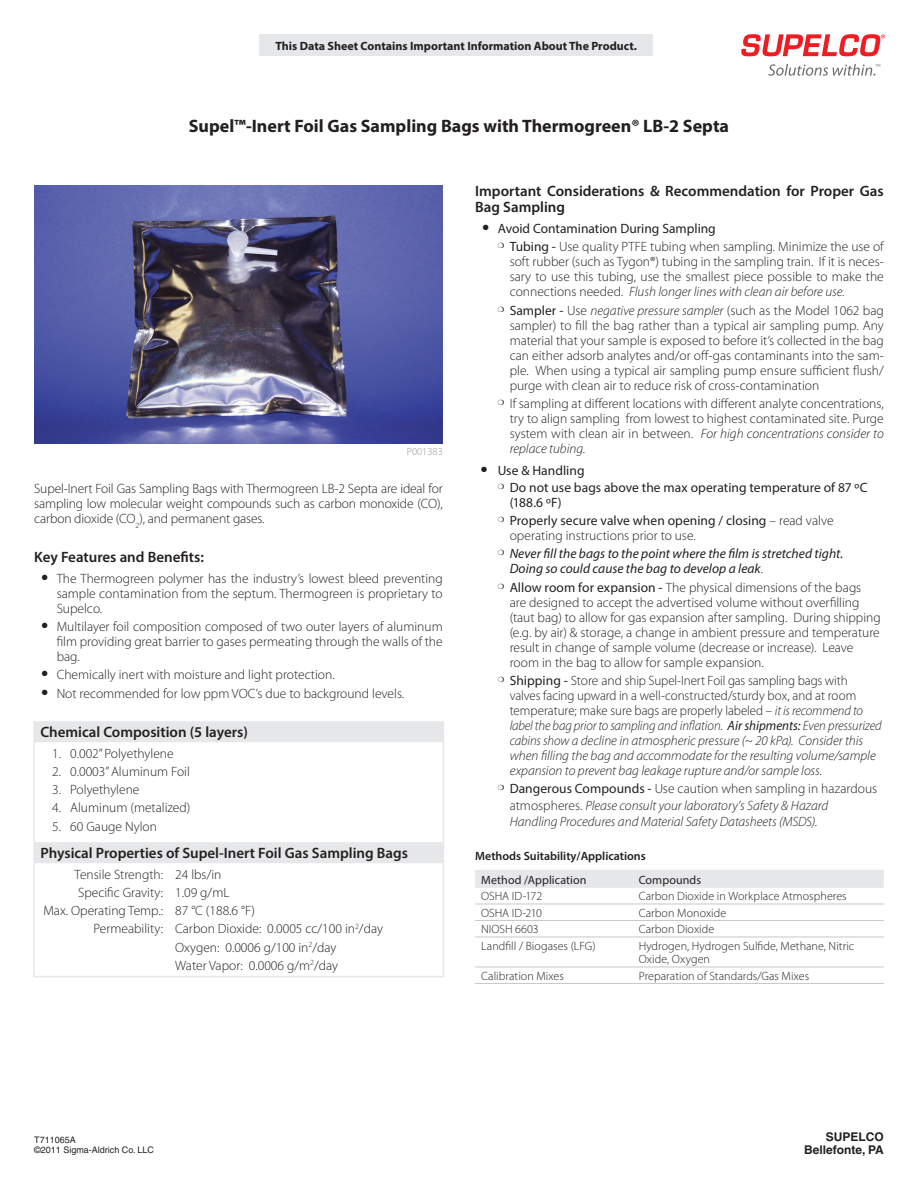
<style>
.page{position:relative;width:918px;height:1188px;background:#fff}
.page>*{position:absolute;margin:0;border:0;box-sizing:border-box;transform-origin:0 0}
.Headline{font:700 18px "Myriad Pro";color:#231f20}
.Subhead_1{font:600 15px/16.5px "Myriad Pro";color:#231f20}
.Body_text{font:300 13.5px/15px "Myriad Pro";color:#231f20;text-align:justify}
.Order_Info-Body_sub{font:300 13.5px/15px "Myriad Pro";color:#231f20}
.Order_Info-Body_sub-2{font:italic 300 13.5px/15px "Myriad Pro";letter-spacing:-.005em;color:#231f20;scale:.96 1}
.Order_Info-Body_sub-3{font:italic 13.5px/15px "Myriad Pro";letter-spacing:.005em;color:#231f20}
.Order_Info-Body_sub-4{font:13.5px/15px "Myriad Pro";letter-spacing:.005em;color:#231f20}
.Order_Info-Body_sub-5{font:italic 300 13.5px "Myriad Pro";letter-spacing:-.005em;color:#231f20}
.Body_text-2{font:13.5px "Myriad Pro";color:#231f20}
.Order_Info-Body{font:300 12px/13.5px "Myriad Pro";letter-spacing:.005em;color:#231f20}
.This_Data_Sheet{font:700 12px "Myriad Pro";color:#231f20}
.Table_head{font:600 12px "Myriad Pro";color:#231f20}
.Order_Info-Body_sub-6{font:12px "Myriad Pro";letter-spacing:.01em;color:#231f20}
.t1{font:700 12px "Helvetica";color:#231f20}
.Control_no__w_o_line{font:300 10.5px "Myriad Pro";color:#939598}
.t2{font:9px "Helvetica";color:#231f20}
.s1{font-weight:400}
.s2{font-style:italic}
.s3{font-weight:300;font-style:normal}
.s4{font-weight:400;font-style:normal}
.s5{font-style:normal}
</style>
<div class="page">
<div style="left:260px;top:34px;width:393px;height:22px;background:#e6e7e9"></div>
<div style="left:34px;top:721px;width:409px;height:21px;background:#e6e7e9"></div>
<div style="left:34px;top:842px;width:409px;height:21px;background:#e6e7e9"></div>
<hr style="left:34px;top:976px;width:409px;height:1px;background:#e6e7e9">
<div style="left:475px;top:870px;width:409px;height:18px;background:#e6e7e9"></div>
<hr style="left:475px;top:904px;width:409px;height:1px;background:#c7c8ca">
<hr style="left:475px;top:920px;width:409px;height:1px;background:#c7c8ca">
<hr style="left:475px;top:937px;width:409px;height:1px;background:#c7c8ca">
<hr style="left:475px;top:967px;width:409px;height:1px;background:#c7c8ca">
<hr style="left:475px;top:983px;width:409px;height:1px;background:#c7c8ca">
<img style="left:34px;top:185px;width:409px;height:258px">
<hr style="left:33px;top:721px;width:2px;height:256px;background:#e6e7e9">
<hr style="left:443px;top:721px;width:1px;height:256px;background:#e6e7e9">
<svg style="left:741px;top:34px;width:144px;height:22px"></svg>
<svg style="left:768px;top:64px;width:112px;height:12px"></svg>
<p class="This_Data_Sheet" style="left:276px;top:38px;width:363px">This Data Sheet Contains Important Information About The Product.</p>
<p class="Headline" style="left:189px;top:114px;width:542px">Supel™-Inert Foil Gas Sampling Bags with Thermogreen® LB-2 Septa</p>
<p class="Control_no__w_o_line" style="left:407px;top:445px;width:38px">P001383</p>
<p class="Body_text" style="left:34px;top:481px;width:410px">Supel-Inert Foil Gas Sampling Bags with Thermogreen LB-2 Septa are ideal for sampling low molecular weight compounds such as carbon monoxide (CO), carbon dioxide (CO<sub>2</sub>), and permanent gases.</p>
<p class="Subhead_1" style="left:34px;top:549px;width:171px">Key Features and Benefits:</p>
<p class="Body_text" style="left:57px;top:571px;width:388px;text-indent:-15px">● The Thermogreen polymer has the industry’s lowest bleed preventing sample contamination from the septum. Thermogreen is proprietary to Supelco.</p>
<p class="Body_text" style="left:57px;top:619px;width:388px;text-indent:-15px">● Multilayer foil composition composed of two outer layers of aluminum film providing great barrier to gases permeating through the walls of the bag.</p>
<p class="Body_text" style="left:42px;top:667px;width:294px">● Chemically inert with moisture and light protection.</p>
<p class="Body_text" style="left:42px;top:686px;width:364px">● Not recommended for low ppm VOC’s due to background levels.</p>
<p class="Subhead_1" style="left:40px;top:723px;width:209px">Chemical Composition (5 layers)</p>
<p class="Body_text" style="left:52px;top:746px;width:123px">1. 0.002” Polyethylene</p>
<p class="Body_text" style="left:52px;top:764px;width:139px">2. 0.0003” Aluminum Foil</p>
<p class="Body_text" style="left:52px;top:782px;width:89px">3. Polyethylene</p>
<p class="Body_text" style="left:52px;top:800px;width:140px">4. Aluminum (metalized)</p>
<p class="Body_text" style="left:52px;top:819px;width:106px">5. 60 Gauge Nylon</p>
<p class="Subhead_1" style="left:40px;top:844px;width:369px">Physical Properties of Supel-Inert Foil Gas Sampling Bags</p>
<p class="Body_text" style="left:75px;top:867px;width:148px">Tensile Strength: 24 lbs/in</p>
<p class="Body_text" style="left:78px;top:885px;width:153px">Specific Gravity: 1.09 g/mL</p>
<p class="Body_text" style="left:43px;top:903px;width:213px">Max. Operating Temp.: 87 °C (188.6 °F)</p>
<p class="Body_text" style="left:93px;top:921px;width:291px">Permeability: Carbon Dioxide: 0.0005 cc/100 in<sup>2</sup>/day</p>
<p class="Body_text" style="left:175px;top:939px;width:163px">Oxygen: 0.0006 g/100 in<sup>2</sup>/day</p>
<p class="Body_text" style="left:175px;top:958px;width:164px">Water Vapor: 0.0006 g/m<sup>2</sup>/day</p>
<p class="Subhead_1" style="left:475px;top:182px;width:410px">Important Considerations &amp; Recommendation for Proper Gas<br>Bag Sampling</p>
<p class="Body_text-2" style="left:483px;top:220px;width:235px">● Avoid Contamination During Sampling</p>
<p class="Body_text" style="left:510px;top:239px;width:376px"><span class="s1">Tubing -</span> Use quality PTFE tubing when sampling. Minimize the use of soft rubber (such as Tygon®) tubing in the sampling train. If it is neces&shy;sary to use this tubing, use the smallest piece possible to make the connections needed. <span class="s2">Flush longer lines with clean air before use.</span></p>
<p class="Body_text" style="left:510px;top:303px;width:376px"><span class="s1">Sampler -</span> Use <span class="s2">negative pressure sampler</span> (such as the Model 1062 bag sampler) to fill the bag rather than a typical air sampling pump. Any material that your sample is exposed to before it’s collected in the bag can either adsorb analytes and/or off-gas contaminants into the sam&shy;ple. When using a typical air sampling pump ensure sufficient flush/ purge with clean air to reduce risk of cross-contamination</p>
<p class="Body_text" style="left:510px;top:396px;width:376px">If sampling at different locations with different analyte concentrations, try to align sampling from lowest to highest contaminated site. Purge system with clean air in between. <span class="s2">For high concentrations consider to replace tubing.</span></p>
<p class="Order_Info-Body_sub-4" style="left:481px;top:463px;width:105px">● Use &amp; Handling</p>
<p class="Order_Info-Body_sub-4" style="left:510px;top:480px;width:359px">Do not use bags above the max operating temperature of 87 ºC (188.6 ºF)</p>
<p class="Order_Info-Body_sub" style="left:510px;top:513px;width:326px"><span class="s1">Properly secure valve when opening / closing</span> – read valve operating instructions prior to use.</p>
<p class="Order_Info-Body_sub-3" style="left:510px;top:546px;width:335px">Never fill the bags to the point where the film is stretched tight.<br>Doing so could cause the bag to develop a leak<span class="s3">.</span></p>
<p class="Order_Info-Body_sub" style="left:510px;top:580px;width:373px"><span class="s1">Allow room for expansion -</span> The physical dimensions of the bags are designed to accept the advertised volume without overfilling (taut bag) to allow for gas expansion after sampling. During shipping (e.g. by air) &amp; storage, a change in ambient pressure and temperature result in change of sample volume (decrease or increase). Leave room in the bag to allow for sample expansion.</p>
<p class="Order_Info-Body_sub-2" style="left:510px;top:673px;width:389px"><span class="s4">Shipping -</span> <span class="s5">Store and ship Supel-Inert Foil gas sampling bags with valves facing upward in a well-constructed/sturdy box, and at room temperature; make sure bags are properly labeled –</span> it is recommend to label the bag prior to sampling and inflation. <span class="s1">Air shipments:</span> Even pressurized cabins show a decline in atmospheric pressure (~ 20 kPa). Consider this when filling the bag and accommodate for the resulting volume/sample expansion to prevent bag leakage rupture and/or sample loss.</p>
<p class="Order_Info-Body_sub" style="left:510px;top:780px;width:369px;line-height:16.5px"><span class="s1">Dangerous Compounds -</span> Use caution when sampling in hazardous atmospheres. <span class="s2">Please consult your laboratory’s Safety &amp; Hazard</span></p>
<p class="Order_Info-Body_sub-5" style="left:510px;top:814px;width:309px">Handling Procedures and Material Safety Datasheets (MSDS).</p>
<p class="Table_head" style="left:475px;top:848px;width:172px">Methods Suitability/Applications</p>
<p class="Order_Info-Body_sub-6" style="left:481px;top:872px;width:107px">Method /Application</p>
<p class="Order_Info-Body_sub-6" style="left:639px;top:872px;width:64px">Compounds</p>
<p class="Order_Info-Body" style="left:481px;top:890px;width:63px">OSHA ID-172</p>
<p class="Order_Info-Body" style="left:639px;top:890px;width:210px">Carbon Dioxide in Workplace Atmospheres</p>
<p class="Order_Info-Body" style="left:481px;top:906px;width:62px">OSHA ID-210</p>
<p class="Order_Info-Body" style="left:639px;top:906px;width:89px">Carbon Monoxide</p>
<p class="Order_Info-Body" style="left:481px;top:923px;width:59px">NIOSH 6603</p>
<p class="Order_Info-Body" style="left:639px;top:923px;width:77px">Carbon Dioxide</p>
<p class="Order_Info-Body" style="left:481px;top:939px;width:116px">Landfill / Biogases (LFG)</p>
<p class="Order_Info-Body" style="left:639px;top:939px;width:217px">Hydrogen, Hydrogen Sulfide, Methane, Nitric<br>Oxide, Oxygen</p>
<p class="Order_Info-Body" style="left:481px;top:969px;width:84px">Calibration Mixes</p>
<p class="Order_Info-Body" style="left:639px;top:969px;width:172px">Preparation of Standards/Gas Mixes</p>
<p class="t2" style="left:34px;top:1134px;width:43px">T711065A</p>
<p class="t2" style="left:34px;top:1144px;width:121px">©2011 Sigma-Aldrich Co. LLC</p>
<p class="t1" style="left:826px;top:1130px;width:60px">SUPELCO</p>
<p class="t1" style="left:804px;top:1143px;width:81px">Bellefonte, PA</p>
</div>
